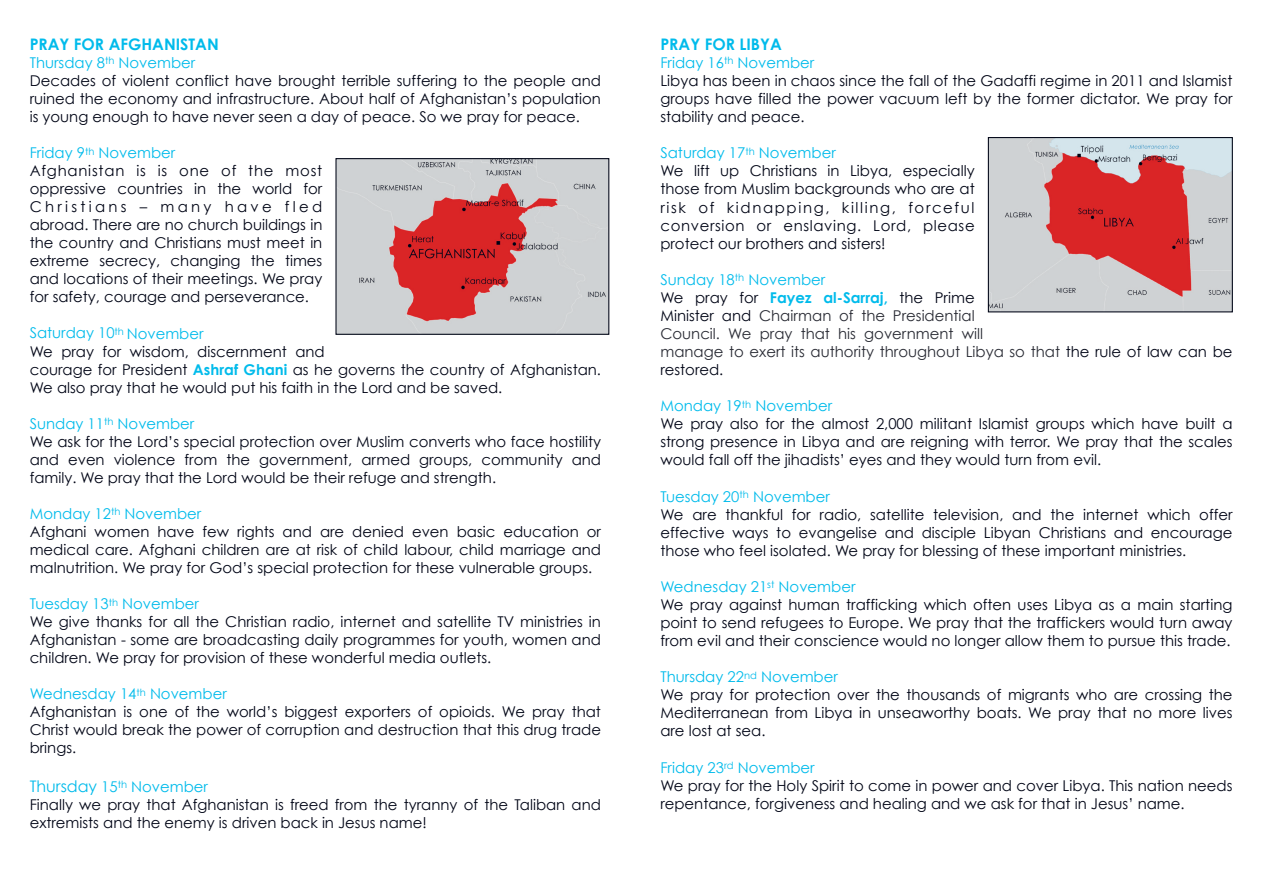
<style>
.page{position:relative;width:1263px;height:893px;background:#fff}
.page>*{position:absolute;margin:0;border:0;box-sizing:border-box;transform-origin:0 0}
.t1{font:700 15.9px "Century Gothic";color:#00bbeb}
.t2{font:14.85px/18px "Century Gothic";color:#000516}
.t3{font:14.85px/18px "Century Gothic";color:#292b34}
.s1{color:#00bbeb}
.s2{font-weight:700;color:#00bbeb}
.s3{font-size:15.9px;color:#00bbeb}
.s4{color:#000516}
</style>
<div class="page">
<img style="left:337px;top:160px;width:270px;height:173px">
<div style="left:335px;top:158px;width:274px;height:177px;border:1px solid #000516"></div>
<img style="left:990px;top:139px;width:241px;height:171px">
<div style="left:988px;top:137px;width:245px;height:175px;border:1px solid #000516"></div>
<p class="t1" style="left:30px;top:32px;width:191px">PRAY FOR AFGHANISTAN</p>
<p class="t2" style="left:30px;top:53px;width:573px"><span class="s1">Thursday 8</span><sup>th</sup> <span class="s1">November<br></span>Decades of violent conflict have brought terrible suffering to the people and ruined the economy and infrastructure. About half of Afghanistan’s population is young enough to have never seen a day of peace. So we pray for peace.</p>
<p class="t2" style="left:30px;top:144px;width:294px"><span class="s1">Friday 9</span><sup>th</sup> <span class="s1">November<br></span>Afghanistan is is one of the most oppressive countries in the world for Christians – many have fled abroad. There are no church buildings in the country and Christians must meet in extreme secrecy, changing the times and locations of their meetings. We pray for safety, courage and perseverance.</p>
<p class="t2" style="left:30px;top:324px;width:573px"><span class="s1">Saturday 10</span><sup>th</sup> <span class="s1">November<br></span>We pray for wisdom, discernment and<br>courage for President <span class="s2">Ashraf Ghani</span> as he governs the country of Afghanistan.<br>We also pray that he would put his faith in the Lord and be saved.</p>
<p class="t2" style="left:30px;top:414px;width:573px"><span class="s1">Sunday 11</span><sup>th</sup> <span class="s1">November<br></span>We ask for the Lord’s special protection over Muslim converts who face hostility and even violence from the government, armed groups, community and family. We pray that the Lord would be their refuge and strength.</p>
<p class="t2" style="left:30px;top:504px;width:573px"><span class="s1">Monday 12</span><sup>th</sup> <span class="s1">November<br></span>Afghani women have few rights and are denied even basic education or medical care. Afghani children are at risk of child labour, child marriage and malnutrition. We pray for God’s special protection for these vulnerable groups.</p>
<p class="t2" style="left:30px;top:594px;width:573px"><span class="s1">Tuesday 13</span><sup>th</sup> <span class="s1">November<br></span>We give thanks for all the Christian radio, internet and satellite TV ministries in Afghanistan - some are broadcasting daily programmes for youth, women and children. We pray for provision of these wonderful media outlets.</p>
<p class="t2" style="left:30px;top:685px;width:573px"><span class="s1">Wednesday 14</span><sup>th</sup> <span class="s1">November<br></span>Afghanistan is one of the world’s biggest exporters of opioids. We pray that Christ would break the power of corruption and destruction that this drug trade brings.</p>
<p class="t2" style="left:30px;top:777px;width:573px"><span class="s3">Thursday</span> <span class="s1">15</span><sup>th</sup> <span class="s1">November<br></span>Finally we pray that Afghanistan is freed from the tyranny of the Taliban and extremists and the enemy is driven back in Jesus name!</p>
<p class="t1" style="left:660px;top:32px;width:123px">PRAY FOR LIBYA</p>
<p class="t2" style="left:660px;top:53px;width:574px"><span class="s1">Friday 16</span><sup>th</sup> <span class="s1">November<br></span>Libya has been in chaos since the fall of the Gadaffi regime in 2011 and Islamist groups have filled the power vacuum left by the former dictator. We pray for stability and peace.</p>
<p class="t2" style="left:660px;top:144px;width:316px"><span class="s1">Saturday 17</span><sup>th</sup> <span class="s1">November<br></span>We lift up Christians in Libya, especially those from Muslim backgrounds who are at risk of kidnapping, killing, forceful conversion or enslaving. Lord, please protect our brothers and sisters!</p>
<p class="t3" style="left:660px;top:270px;width:574px"><span class="s1">Sunday 18</span><sup>th</sup> <span class="s1">November<br></span><span class="s4">We pray for</span> <span class="s2">Fayez al-Sarraj,</span> <span class="s4">the Prime<br>Minister and</span> Chairman of the Presidential<br>Council. We pray that his government will<br>manage to exert its authority throughout Libya so that <span class="s4">the rule of law can be restored.</span></p>
<p class="t2" style="left:660px;top:397px;width:574px"><span class="s1">Monday 19</span><sup>th</sup> <span class="s1">November<br></span>We pray also for the almost 2,000 militant Islamist groups which have built a strong presence in Libya and are reigning with terror. We pray that the scales would fall off the jihadists’ eyes and they would turn from evil.</p>
<p class="t2" style="left:660px;top:487px;width:574px"><span class="s1">Tuesday 20</span><sup>th</sup> <span class="s1">November<br></span>We are thankful for radio, satellite television, and the internet which offer effective ways to evangelise and disciple Libyan Christians and encourage those who feel isolated. We pray for blessing of these important ministries.</p>
<p class="t2" style="left:660px;top:577px;width:574px"><span class="s1">Wednesday 21</span><sup>st</sup> <span class="s1">November<br></span>We pray against human trafficking which often uses Libya as a main starting point to send refugees to Europe. We pray that the traffickers would turn away from evil and their conscience would no longer allow them to pursue this trade.</p>
<p class="t2" style="left:660px;top:668px;width:574px"><span class="s1">Thursday 22</span><sup>nd</sup> <span class="s1">November<br></span>We pray for protection over the thousands of migrants who are crossing the Mediterranean from Libya in unseaworthy boats. We pray that no more lives are lost at sea.</p>
<p class="t2" style="left:660px;top:758px;width:574px"><span class="s1">Friday 23</span><sup>rd</sup> <span class="s1">November<br></span>We pray for the Holy Spirit to come in power and cover Libya. This nation needs repentance, forgiveness and healing and we ask for that in Jesus’ name.</p>
</div>
